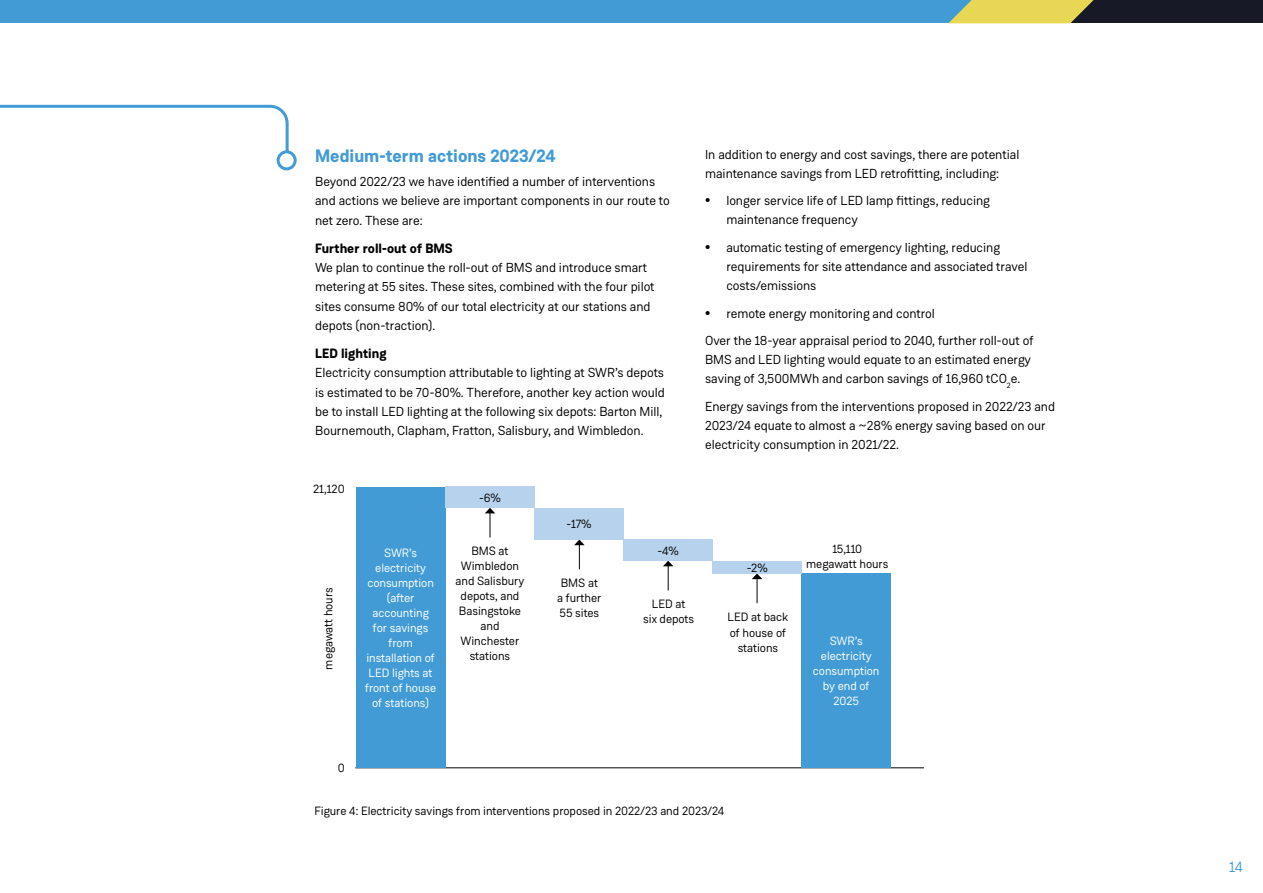
<style>
.page{position:relative;width:1263px;height:893px;background:#fff}
.page>*{position:absolute;margin:0;border:0;box-sizing:border-box;transform-origin:0 0}
.t1{font:700 18px "Weissenhof Grotesk";color:#429bd5}
.t2{font:15px "Weissenhof Grotesk";color:#429bd5}
.t3{font:700 13.5px "Weissenhof Grotesk";color:#000}
.t4{font:13.05px/19.4px "Weissenhof Grotesk";letter-spacing:-.005em;color:#000}
.t5{font:12px/15px "Weissenhof Grotesk";letter-spacing:-.005em;color:#000;text-align:center}
.t6{font:12px/15px "Weissenhof Grotesk";letter-spacing:-.005em;color:#fff;text-align:center}
.s1{font-weight:700;font-size:18px}
</style>
<div class="page">
<div style="left:0;top:0;width:1023px;height:23px;background:#429bd5"></div>
<div style="left:1014px;top:0;width:249px;height:23px;background:#171a26"></div>
<svg style="left:949px;top:0;width:145px;height:23px"></svg>
<svg style="left:0;top:104px;width:289px;height:61px"></svg>
<div style="left:278px;top:152px;width:17px;height:17px;background:#fff;border-radius:50%"></div>
<div style="left:277px;top:150px;width:20px;height:20px;border:3px solid #429bd5;border-radius:50%"></div>
<svg style="left:752px;top:573px;width:10px;height:30px"></svg>
<svg style="left:663px;top:561px;width:10px;height:29px"></svg>
<svg style="left:574px;top:540px;width:11px;height:29px"></svg>
<svg style="left:485px;top:508px;width:10px;height:29px"></svg>
<hr style="left:355px;top:768px;width:569px;height:1px;background:#000">
<div style="left:356px;top:487px;width:89px;height:280px;background:#429bd5"></div>
<div style="left:801px;top:573px;width:90px;height:195px;background:#429bd5"></div>
<div style="left:445px;top:487px;width:89px;height:21px;background:#b7d2ec"></div>
<div style="left:534px;top:508px;width:89px;height:32px;background:#b7d2ec"></div>
<div style="left:624px;top:540px;width:89px;height:21px;background:#b7d2ec"></div>
<div style="left:713px;top:561px;width:89px;height:12px;background:#b7d2ec"></div>
<h1 class="t1" style="left:315px;top:145px;width:242px">Medium-term actions 2023/24</h1>
<p class="t4" style="left:315px;top:172px;width:356px">Beyond 2022/23 we have identified a number of interventions and actions we believe are important components in our route to net zero. These are:</p>
<p class="t3" style="left:315px;top:239px;width:139px">Further roll-out of BMS</p>
<p class="t4" style="left:315px;top:258px;width:341px">We plan to continue the roll-out of BMS and introduce smart metering at 55 sites. These sites, combined with the four pilot sites consume 80% of our total electricity at our stations and depots (non-traction).</p>
<p class="t3" style="left:315px;top:345px;width:73px">LED lighting</p>
<p class="t4" style="left:315px;top:363px;width:351px">Electricity consumption attributable to lighting at SWR’s depots is estimated to be 70-80%. Therefore, another key action would be to install LED lighting at the following six depots: Barton Mill, Bournemouth, Clapham, Fratton, Salisbury, and Wimbledon.</p>
<p class="t4" style="left:705px;top:145px;width:316px">In addition to energy and cost savings, there are potential maintenance savings from LED retrofitting, including:</p>
<p class="t4" style="left:726px;top:191px;width:265px;text-indent:-21px"><span class="s1">•</span> longer service life of LED lamp fittings, reducing maintenance frequency</p>
<p class="t4" style="left:726px;top:238px;width:303px;text-indent:-21px"><span class="s1">•</span> automatic testing of emergency lighting, reducing requirements for site attendance and associated travel costs/emissions</p>
<p class="t4" style="left:705px;top:299px;width:330px;line-height:27.6px"><span class="s1">•</span> remote energy monitoring and control<br>Over the 18-year appraisal period to 2040, further roll-out of</p>
<p class="t4" style="left:705px;top:350px;width:327px">BMS and LED lighting would equate to an estimated energy saving of 3,500MWh and carbon savings of 16,960 tCO<sub>2</sub>e.</p>
<p class="t4" style="left:705px;top:397px;width:351px">Energy savings from the interventions proposed in 2022/23 and<br>2023/24 equate to almost a ~28% energy saving based on our electricity consumption in 2021/22.</p>
<p class="t5" style="left:313px;top:482px;width:33px">21,120</p>
<p class="t5" style="left:321px;top:670px;width:84px;rotate:-90deg">megawatt hours</p>
<p class="t6" style="left:365px;top:545px;width:73px">SWR’s electricity consumption (after accounting for savings from installation of<br>LED lights at front of house of stations)</p>
<p class="t5" style="left:479px;top:490px;width:23px">-6%</p>
<p class="t5" style="left:456px;top:543px;width:70px">BMS at<br>Wimbledon and Salisbury depots, and<br>Basingstoke and<br>Winchester stations</p>
<p class="t5" style="left:566px;top:516px;width:27px">-17%</p>
<p class="t5" style="left:557px;top:576px;width:46px;text-align:left">BMS at a further<br>55 sites</p>
<p class="t5" style="left:657px;top:543px;width:23px">-4%</p>
<p class="t5" style="left:643px;top:596px;width:52px">LED at<br>six depots</p>
<p class="t5" style="left:747px;top:560px;width:23px">-2%</p>
<p class="t5" style="left:728px;top:610px;width:62px">LED at back of house of stations</p>
<p class="t5" style="left:806px;top:541px;width:84px">15,110 megawatt hours</p>
<p class="t6" style="left:813px;top:633px;width:68px">SWR’s electricity consumption by end of<br>2025</p>
<p class="t5" style="left:338px;top:761px;width:9px">0</p>
<p class="t5" style="left:314px;top:803px;width:411px">Figure 4: Electricity savings from interventions proposed in 2022/23 and 2023/24</p>
<p class="t2" style="left:1229px;top:857px;width:15px">14</p>
</div>
